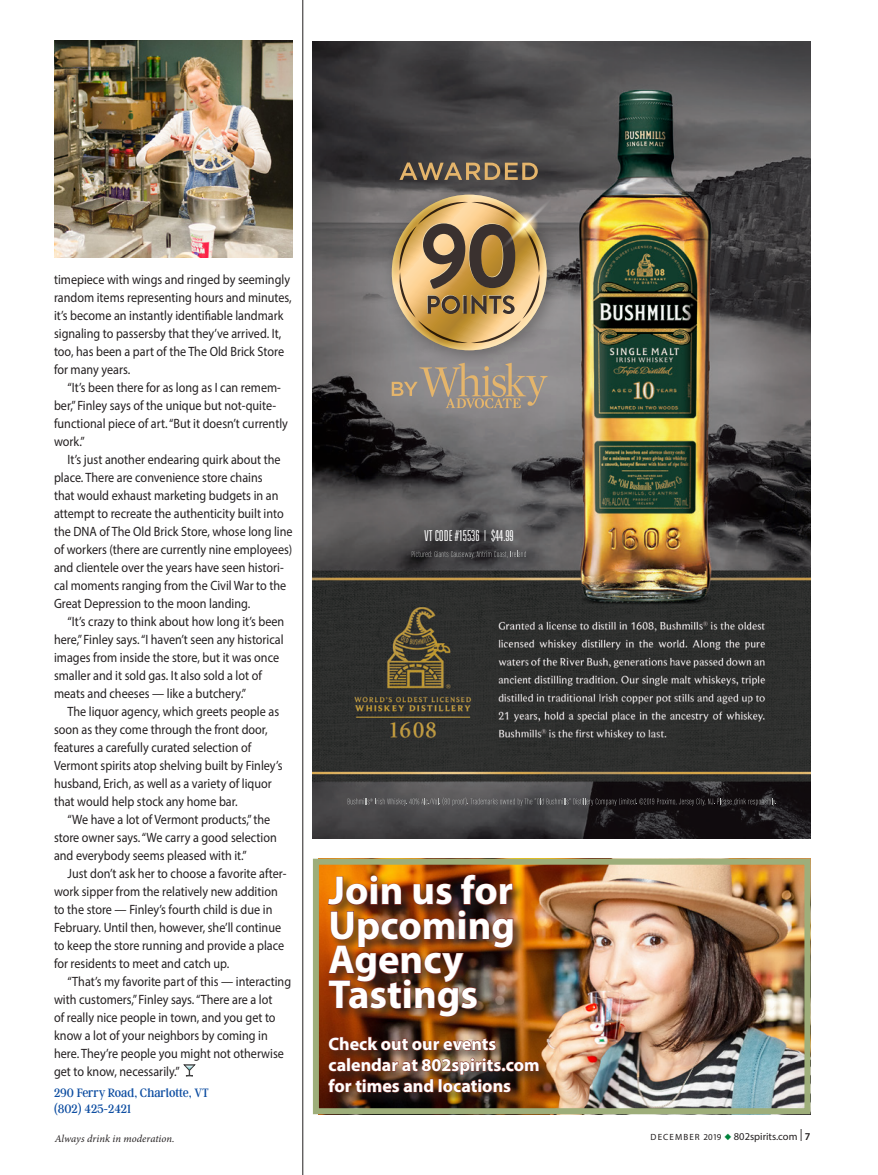
<style>
.page{position:relative;width:878px;height:1175px;background:#fff}
.page>*{position:absolute;margin:0;border:0;box-sizing:border-box;transform-origin:0 0}
.subhead{font:700 40.5px/34.5px "Myriad Pro";color:#fff}
.subhead-2{font:700 18px/21px "Myriad Pro";color:#fff}
.t1{font:300 ultra-condensed 15px "Univers";color:#fff}
.body_2{font:13.5px/18px "Myriad Pro";color:#231f20;scale:.9 1}
.on_our_shelves_head{font:13.5px/15.8px "Argent CF";color:#0d4da1;scale:.9 1}
.t2{font:10.5px "Myriad Pro";color:#231f20}
.t3{font:italic 10.5px "Minion Pro";color:#231f20}
.s1{font-size:9px}
.s2{color:#00843d}
.s3{font-size:12px}
.s4{font-weight:600}
</style>
<div class="page">
<img style="left:313px;top:41px;width:497px;height:797px">
<svg style="left:412px;top:551px;width:114px;height:7px"></svg>
<svg style="left:348px;top:797px;width:428px;height:9px;background:#484648"></svg>
<svg style="left:392px;top:382px;width:25px;height:14px"></svg>
<svg style="left:419px;top:374px;width:129px;height:35px;background:#a49584"></svg>
<img style="left:374px;top:177px;width:196px;height:197px">
<svg style="left:392px;top:195px;width:154px;height:155px"></svg>
<svg style="left:399px;top:195px;width:156px;height:148px;background:#ac9062"></svg>
<svg style="left:399px;top:162px;width:139px;height:18px;background:#806d51"></svg>
<svg style="left:184px;top:1064px;width:11px;height:12px"></svg>
<img style="left:54px;top:40px;width:238px;height:217px">
<img style="left:320px;top:865px;width:483px;height:242px">
<div style="left:313px;top:858px;width:497px;height:256px;border:6px solid #9eae7a"></div>
<div style="left:326px;top:872px;width:226px;height:233px;background:#231f20;opacity:.75"></div>
<img style="left:327px;top:874px;width:186px;height:143px">
<img style="left:328px;top:1033px;width:211px;height:80px">
<hr style="left:302px;top:0;width:1px;height:1174px;background:#231f20">
<p class="body_2" style="left:54px;top:270px;width:266px">timepiece with wings and ringed by seemingly random items representing hours and minutes, it’s become an instantly identifiable landmark signaling to passersby that they’ve arrived. It, too, has been a part of the The Old Brick Store for many years.</p>
<p class="body_2" style="left:54px;top:378px;width:261px;text-indent:14px">“It’s been there for as long as I can remem&shy;ber,” Finley says of the unique but not-quite&shy;functional piece of art. “But it doesn’t currently work.”</p>
<p class="body_2" style="left:54px;top:450px;width:266px;text-indent:14px">It’s just another endearing quirk about the place. There are convenience store chains<br>that would exhaust marketing budgets in an attempt to recreate the authenticity built into the DNA of The Old Brick Store, whose long line of workers (there are currently nine employees) and clientele over the years have seen histori&shy;cal moments ranging from the Civil War to the Great Depression to the moon landing.</p>
<p class="body_2" style="left:54px;top:612px;width:257px;text-indent:14px">“It’s crazy to think about how long it’s been here,” Finley says. “I haven’t seen any historical images from inside the store, but it was once smaller and it sold gas. It also sold a lot of meats and cheeses — like a butchery.”</p>
<p class="body_2" style="left:54px;top:702px;width:255px;text-indent:14px">The liquor agency, which greets people as soon as they come through the front door, features a carefully curated selection of Vermont spirits atop shelving built by Finley’s husband, Erich, as well as a variety of liquor that would help stock any home bar.</p>
<p class="body_2" style="left:54px;top:810px;width:249px;text-indent:14px">“We have a lot of Vermont products,” the store owner says. “We carry a good selection and everybody seems pleased with it.”</p>
<p class="body_2" style="left:54px;top:864px;width:260px;text-indent:14px">Just don’t ask her to choose a favorite after&shy;work sipper from the relatively new addition to the store — Finley’s fourth child is due in February. Until then, however, she’ll continue to keep the store running and provide a place for residents to meet and catch up.</p>
<p class="body_2" style="left:54px;top:972px;width:265px;text-indent:14px">“That’s my favorite part of this — interacting with customers,” Finley says. “There are a lot<br>of really nice people in town, and you get to know a lot of your neighbors by coming in here. They’re people you might not otherwise get to know, necessarily.”</p>
<p class="on_our_shelves_head" style="left:54px;top:1085px;width:173px">290 Ferry Road, Charlotte, VT (802) 425-2421</p>
<p class="t1" style="left:424px;top:527px;width:91px">VT CODE #15536 | $44.99</p>
<p class="subhead" style="left:328px;top:872px;width:188px">Join us for<br>Upcoming<br>Agency<br>Tastings</p>
<p class="subhead-2" style="left:328px;top:1032px;width:212px">Check out our events calendar at 802spirits.com for times and locations</p>
<p class="t3" style="left:55px;top:1131px;width:121px">Always drink in moderation.</p>
<p class="t2" style="left:650px;top:1129px;width:161px"><span class="s1">D E C E M B E R 2019</span> <span class="s2">◆</span> 802spirits.com <span class="s3">|</span> <span class="s4">7</span></p>
</div>
